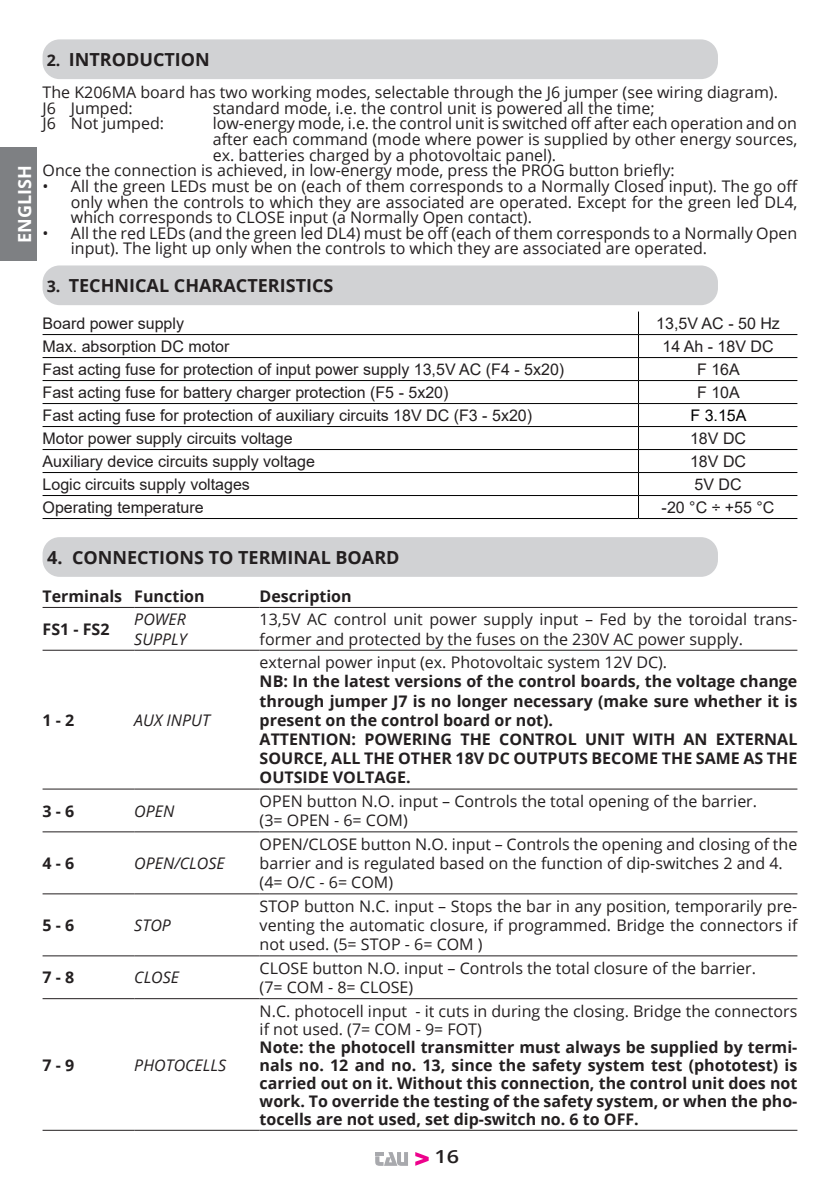
<style>
.page{position:relative;width:840px;height:1191px;background:#fff}
.page>*{position:absolute;margin:0;border:0;box-sizing:border-box;transform-origin:0 0}
.Titolo_cap{font:700 18px "Open Sans";color:#231f20}
.t1{font:700 18px "Open Sans";color:#fff}
.t2{font:600 18px "Open Sans";color:#231f20;scale:1.2 1}
.Elenco_numerato{font:16px/15.6px "Open Sans";color:#231f20}
.Collegamenti{font:700 16px/19.2px "Open Sans";color:#231f20;text-align:justify}
.Collegamenti-2{font:16px/19.2px "Open Sans";color:#231f20}
.Corpo_testo{font:16px/15.6px "Open Sans";color:#231f20;text-align:justify}
.Titolo_cap-2{font:16px "Arial";color:#231f20}
.t3{font:italic 16px "Open Sans";color:#231f20}
.Stacco_15{font:700 16px "Open Sans";color:#231f20}
.Titolo_cap-3{font:16px "Arial";color:#000}
.s1{font-size:16px}
</style>
<div class="page">
<svg style="left:415px;top:1152px;width:13px;height:13px"></svg>
<svg style="left:375px;top:1152px;width:33px;height:13px"></svg>
<div style="left:43px;top:39px;width:674px;height:40px;background:#d1d2d4;border-radius:17px"></div>
<div style="left:43px;top:265px;width:674px;height:40px;background:#d1d2d4;border-radius:17px"></div>
<hr style="left:43px;top:334px;width:595px;height:1px;background:#000">
<hr style="left:638px;top:334px;width:159px;height:1px;background:#000">
<hr style="left:43px;top:357px;width:595px;height:1px;background:#000">
<hr style="left:638px;top:357px;width:159px;height:1px;background:#000">
<hr style="left:43px;top:380px;width:595px;height:1px;background:#000">
<hr style="left:638px;top:380px;width:159px;height:1px;background:#000">
<hr style="left:43px;top:403px;width:595px;height:1px;background:#000">
<hr style="left:638px;top:403px;width:159px;height:1px;background:#000">
<hr style="left:43px;top:426px;width:595px;height:1px;background:#000">
<hr style="left:638px;top:426px;width:159px;height:1px;background:#000">
<hr style="left:43px;top:449px;width:595px;height:1px;background:#000">
<hr style="left:638px;top:449px;width:159px;height:1px;background:#000">
<hr style="left:43px;top:472px;width:595px;height:1px;background:#000">
<hr style="left:638px;top:472px;width:159px;height:1px;background:#000">
<hr style="left:43px;top:495px;width:595px;height:1px;background:#000">
<hr style="left:638px;top:495px;width:159px;height:1px;background:#000">
<hr style="left:43px;top:518px;width:595px;height:1px;background:#000">
<hr style="left:638px;top:518px;width:159px;height:1px;background:#000">
<div style="left:43px;top:537px;width:674px;height:40px;background:#d1d2d4;border-radius:17px"></div>
<hr style="left:43px;top:607px;width:91px;height:1px;background:#231f20">
<hr style="left:134px;top:607px;width:125px;height:1px;background:#231f20">
<hr style="left:259px;top:607px;width:538px;height:1px;background:#231f20">
<hr style="left:43px;top:788px;width:91px;height:1px;background:#231f20">
<hr style="left:134px;top:788px;width:125px;height:1px;background:#231f20">
<hr style="left:259px;top:788px;width:538px;height:1px;background:#231f20">
<hr style="left:43px;top:831px;width:91px;height:1px;background:#231f20">
<hr style="left:134px;top:831px;width:125px;height:1px;background:#231f20">
<hr style="left:259px;top:831px;width:538px;height:1px;background:#231f20">
<hr style="left:43px;top:893px;width:91px;height:1px;background:#231f20">
<hr style="left:134px;top:893px;width:125px;height:1px;background:#231f20">
<hr style="left:259px;top:893px;width:538px;height:1px;background:#231f20">
<hr style="left:43px;top:955px;width:91px;height:1px;background:#231f20">
<hr style="left:134px;top:955px;width:125px;height:1px;background:#231f20">
<hr style="left:259px;top:955px;width:538px;height:1px;background:#231f20">
<hr style="left:43px;top:998px;width:91px;height:1px;background:#231f20">
<hr style="left:134px;top:998px;width:125px;height:1px;background:#231f20">
<hr style="left:259px;top:998px;width:538px;height:1px;background:#231f20">
<hr style="left:43px;top:1130px;width:91px;height:1px;background:#231f20">
<hr style="left:134px;top:1130px;width:125px;height:1px;background:#231f20">
<hr style="left:259px;top:1130px;width:538px;height:1px;background:#231f20">
<hr style="left:43px;top:650px;width:91px;height:1px;background:#231f20">
<hr style="left:134px;top:650px;width:125px;height:1px;background:#231f20">
<hr style="left:259px;top:650px;width:538px;height:1px;background:#231f20">
<div style="left:0;top:147px;width:37px;height:114px;background:#7e8083"></div>
<p class="t1" style="left:12px;top:243px;width:79px;rotate:-90deg">ENGLISH</p>
<p class="Titolo_cap" style="left:47px;top:47px;width:164px"><span class="s1">2.</span> INTRODUCTION</p>
<p class="Corpo_testo" style="left:43px;top:84px;width:736px">The K206MA board has two working modes, selectable through the J6 jumper (see wiring diagram).</p>
<p class="Corpo_testo" style="left:43px;top:100px;width:92px">J6 Jumped:</p>
<p class="Corpo_testo" style="left:213px;top:100px;width:443px">standard mode, i.e. the control unit is powered all the time;</p>
<p class="Corpo_testo" style="left:43px;top:115px;width:123px">J6 Not jumped:</p>
<p class="Corpo_testo" style="left:213px;top:115px;width:585px">low-energy mode, i.e. the control unit is switched off after each operation and on after each command (mode where power is supplied by other energy sources, ex. batteries charged by a photovoltaic panel).</p>
<p class="Corpo_testo" style="left:43px;top:162px;width:633px">Once the connection is achieved, in low-energy mode, press the PROG button briefly:</p>
<p class="Elenco_numerato" style="left:71px;top:178px;width:728px;text-align:justify;text-indent:-28px">• All the green LEDs must be on (each of them corresponds to a Normally Closed input). The go off only when the controls to which they are associated are operated. Except for the green led DL4, which corresponds to CLOSE input (a Normally Open contact).</p>
<p class="Elenco_numerato" style="left:71px;top:225px;width:727px;text-indent:-28px">• All the red LEDs (and the green led DL4) must be off (each of them corresponds to a Normally Open input). The light up only when the controls to which they are associated are operated.</p>
<p class="Titolo_cap" style="left:47px;top:272px;width:288px"><span class="s1">3.</span> TECHNICAL CHARACTERISTICS</p>
<p class="Titolo_cap-2" style="left:43px;top:312px;width:143px">Board power supply</p>
<p class="Titolo_cap-2" style="left:655px;top:312px;width:125px">13,5V AC - 50 Hz</p>
<p class="Titolo_cap-2" style="left:43px;top:335px;width:188px">Max. absorption DC motor</p>
<p class="Titolo_cap-2" style="left:662px;top:335px;width:113px">14 Ah - 18V DC</p>
<p class="Titolo_cap-2" style="left:43px;top:358px;width:523px">Fast acting fuse for protection of input power supply 13,5V AC (F4 - 5x20)</p>
<p class="Titolo_cap-2" style="left:696px;top:358px;width:44px">F 16A</p>
<p class="Titolo_cap-2" style="left:43px;top:381px;width:407px">Fast acting fuse for battery charger protection (F5 - 5x20)</p>
<p class="Titolo_cap-2" style="left:696px;top:381px;width:44px">F 10A</p>
<p class="Titolo_cap-2" style="left:43px;top:404px;width:491px">Fast acting fuse for protection of auxiliary circuits 18V DC (F3 - 5x20)</p>
<p class="Titolo_cap-3" style="left:690px;top:404px;width:58px">F 3.15A</p>
<p class="Titolo_cap-2" style="left:43px;top:427px;width:251px">Motor power supply circuits voltage</p>
<p class="Titolo_cap-2" style="left:689px;top:427px;width:58px">18V DC</p>
<p class="Titolo_cap-2" style="left:43px;top:450px;width:274px">Auxiliary device circuits supply voltage</p>
<p class="Titolo_cap-2" style="left:689px;top:450px;width:58px">18V DC</p>
<p class="Titolo_cap-2" style="left:43px;top:473px;width:209px">Logic circuits supply voltages</p>
<p class="Titolo_cap-2" style="left:694px;top:473px;width:49px">5V DC</p>
<p class="Titolo_cap-2" style="left:43px;top:496px;width:162px">Operating temperature</p>
<p class="Titolo_cap-2" style="left:661px;top:496px;width:114px">-20 °C ÷ +55 °C</p>
<p class="Titolo_cap" style="left:47px;top:544px;width:354px">4. CONNECTIONS TO TERMINAL BOARD</p>
<p class="Collegamenti" style="left:43px;top:586px;width:81px">Terminals</p>
<p class="Collegamenti" style="left:134px;top:586px;width:72px">Function</p>
<p class="Stacco_15" style="left:259px;top:584px;width:93px">Description</p>
<p class="Collegamenti" style="left:43px;top:619px;width:68px">FS1 - FS2</p>
<p class="Elenco_numerato" style="left:259px;top:609px;width:539px;line-height:19.2px">13,5V AC control unit power supply input – Fed by the toroidal trans&shy;former and protected by the fuses on the 230V AC power supply.</p>
<p class="t3" style="left:134px;top:608px;width:53px">POWER</p>
<p class="t3" style="left:134px;top:628px;width:54px">SUPPLY</p>
<p class="Collegamenti" style="left:43px;top:710px;width:33px">1 - 2</p>
<p class="t3" style="left:134px;top:709px;width:77px">AUX INPUT</p>
<p class="Collegamenti" style="left:43px;top:800px;width:33px">3 - 6</p>
<p class="t3" style="left:134px;top:800px;width:41px">OPEN</p>
<p class="Collegamenti" style="left:43px;top:853px;width:33px">4 - 6</p>
<p class="t3" style="left:134px;top:852px;width:92px">OPEN/CLOSE</p>
<p class="Collegamenti" style="left:43px;top:915px;width:33px">5 - 6</p>
<p class="t3" style="left:134px;top:914px;width:38px">STOP</p>
<p class="Collegamenti" style="left:43px;top:967px;width:33px">7 - 8</p>
<p class="t3" style="left:134px;top:966px;width:46px">CLOSE</p>
<p class="Collegamenti" style="left:43px;top:1054px;width:33px">7 - 9</p>
<p class="t3" style="left:134px;top:1053px;width:93px">PHOTOCELLS</p>
<p class="Elenco_numerato" style="left:259px;top:654px;width:409px">external power input (ex. Photovoltaic system 12V DC).</p>
<p class="Collegamenti" style="left:259px;top:671px;width:539px">NB: In the latest versions of the control boards, the voltage change through jumper J7 is no longer necessary (make sure whether it is present on the control board or not).</p>
<p class="Collegamenti" style="left:259px;top:729px;width:539px">ATTENTION: POWERING THE CONTROL UNIT WITH AN EXTERNAL SOURCE, ALL THE OTHER 18V DC OUTPUTS BECOME THE SAME AS THE OUTSIDE VOLTAGE.</p>
<p class="Collegamenti-2" style="left:259px;top:791px;width:498px">OPEN button N.O. input – Controls the total opening of the barrier.</p>
<p class="Collegamenti-2" style="left:259px;top:810px;width:149px">(3= OPEN - 6= COM)</p>
<p class="Collegamenti-2" style="left:259px;top:834px;width:539px">OPEN/CLOSE button N.O. input – Controls the opening and closing of the barrier and is regulated based on the function of dip-switches 2 and 4.</p>
<p class="Collegamenti-2" style="left:259px;top:872px;width:135px">(4= O/C - 6= COM)</p>
<p class="Collegamenti-2" style="left:259px;top:896px;width:539px;text-align:justify">STOP button N.C. input – Stops the bar in any position, temporarily pre&shy;venting the automatic closure, if programmed. Bridge the connectors if not used. (5= STOP - 6= COM )</p>
<p class="Elenco_numerato" style="left:259px;top:959px;width:497px">CLOSE button N.O. input – Controls the total closure of the barrier.</p>
<p class="Elenco_numerato" style="left:259px;top:979px;width:155px">(7= COM - 8= CLOSE)</p>
<p class="Collegamenti-2" style="left:259px;top:1001px;width:539px;line-height:18px">N.C. photocell input - it cuts in during the closing. Bridge the connectors if not used. (7= COM - 9= FOT)</p>
<p class="Collegamenti" style="left:259px;top:1037px;width:539px;line-height:18px">Note: the photocell transmitter must always be supplied by termi&shy;nals no. 12 and no. 13, since the safety system test (phototest) is carried out on it. Without this connection, the control unit does not work. To override the testing of the safety system, or when the pho&shy;tocells are not used, set dip-switch no. 6 to OFF.</p>
<p class="t2" style="left:434px;top:1143px;width:22px">16</p>
</div>
